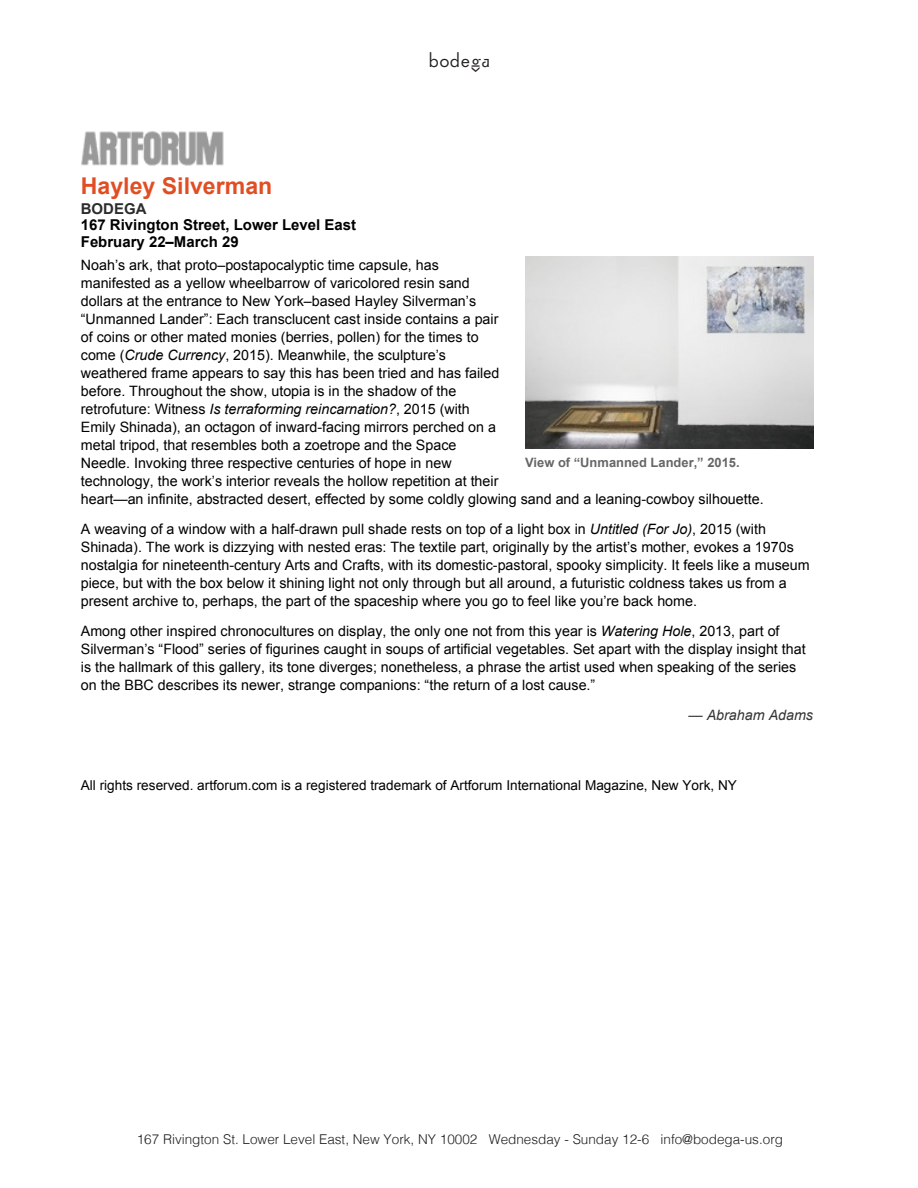
<style>
.page{position:relative;width:918px;height:1188px;background:#fff}
.page>*{position:absolute;margin:0;border:0;box-sizing:border-box;transform-origin:0 0}
.t1{font:700 23.1px "Arial";color:#e14e23}
.t2{font:19.5px "Bodega Logotype";color:#231f20}
.t3{font:700 15px/16.8px "Arial";color:#000}
.t4{font:700 15px "Arial";color:#2c2c2c}
.t5{font:14.25px/18px "Arial";color:#000}
.t6{font:italic 14.25px "Arial";color:#343434}
.t7{font:13.65px "Arial";color:#000}
.t8{font:300 13.5px "Helvetica";color:#231f20}
.t9{font:700 12.9px "Arial";color:#666}
.s1{font-style:italic}
</style>
<div class="page">
<img style="left:81px;top:131px;width:143px;height:35px">
<img style="left:525px;top:257px;width:288px;height:192px">
<h2 class="t2" style="left:429px;top:52px;width:64px">bodeGB</h2>
<h1 class="t1" style="left:81px;top:171px;width:193px">Hayley Silverman</h1>
<p class="t4" style="left:81px;top:198px;width:67px">BODEGA</p>
<p class="t3" style="left:81px;top:217px;width:277px">167 Rivington Street, Lower Level East<br>February 22–March 29</p>
<p class="t5" style="left:81px;top:256px;width:684px">Noah’s ark, that proto–postapocalyptic time capsule, has<br>manifested as a yellow wheelbarrow of varicolored resin sand<br>dollars at the entrance to New York–based Hayley Silverman’s<br>“Unmanned Lander”: Each transclucent cast inside contains a pair<br>of coins or other mated monies (berries, pollen) for the times to<br>come (<span class="s1">Crude Currency</span>, 2015). Meanwhile, the sculpture’s<br>weathered frame appears to say this has been tried and has failed<br>before. Throughout the show, utopia is in the shadow of the<br>retrofuture: Witness <span class="s1">Is terraforming reincarnation?</span>, 2015 (with<br>Emily Shinada), an octagon of inward-facing mirrors perched on a<br>metal tripod, that resembles both a zoetrope and the Space<br>Needle. Invoking three respective centuries of hope in new<br>technology, the work’s interior reveals the hollow repetition at their<br>heart—an infinite, abstracted desert, effected by some coldly glowing sand and a leaning-cowboy silhouette.</p>
<p class="t5" style="left:81px;top:520px;width:730px">A weaving of a window with a half-drawn pull shade rests on top of a light box in <span class="s1">Untitled (For Jo)</span>, 2015 (with Shinada). The work is dizzying with nested eras: The textile part, originally by the artist’s mother, evokes a 1970s nostalgia for nineteenth-century Arts and Crafts, with its domestic-pastoral, spooky simplicity. It feels like a museum piece, but with the box below it shining light not only through but all around, a futuristic coldness takes us from a present archive to, perhaps, the part of the spaceship where you go to feel like you’re back home.</p>
<p class="t5" style="left:81px;top:622px;width:726px">Among other inspired chronocultures on display, the only one not from this year is <span class="s1">Watering Hole</span>, 2013, part of Silverman’s “Flood” series of figurines caught in soups of artificial vegetables. Set apart with the display insight that is the hallmark of this gallery, its tone diverges; nonetheless, a phrase the artist used when speaking of the series on the BBC describes its newer, strange companions: “the return of a lost cause.”</p>
<p class="t6" style="left:688px;top:706px;width:126px">— Abraham Adams</p>
<p class="t9" style="left:525px;top:454px;width:216px">View of “Unmanned Lander,” 2015.</p>
<p class="t7" style="left:81px;top:776px;width:658px">All rights reserved. artforum.com is a registered trademark of Artforum International Magazine, New York, NY</p>
<p class="t8" style="left:137px;top:1128px;width:648px">167 Rivington St. Lower Level East, New York, NY 10002 Wednesday - Sunday 12-6 info@bodega-us.org</p>
</div>
